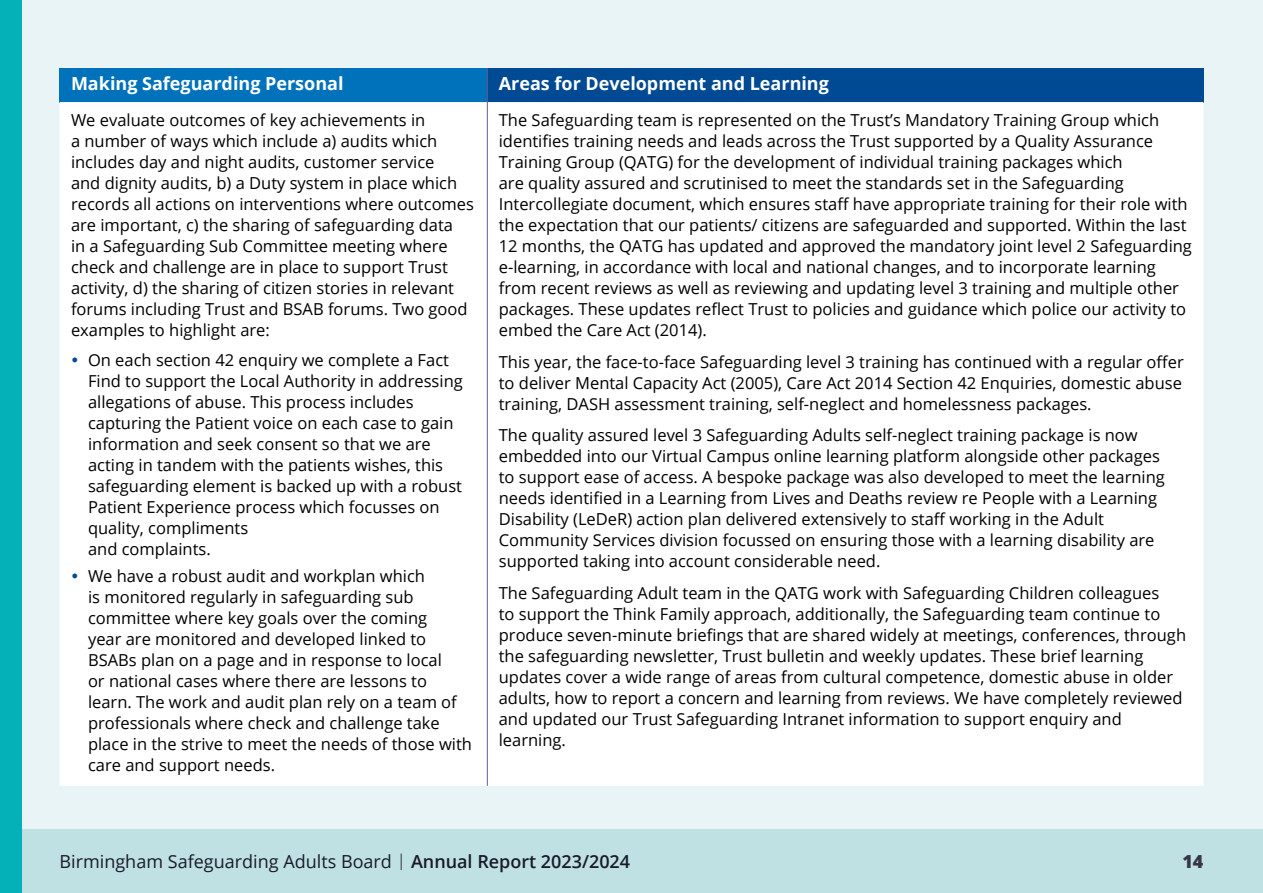
<style>
.page{position:relative;width:1263px;height:893px;background:#e8f4f6}
.page>*{position:absolute;margin:0;border:0;box-sizing:border-box;transform-origin:0 0}
.BODY_11pt_Regular{font:700 18px "Open Sans";color:#fff}
.t1{font:18px "Open Sans";color:#1a1a29}
.t2{font:800 18px "Open Sans";color:#383646}
.Body_P_11pt_Regular{font:16.5px/21px "Open Sans";color:#000}
.s1{color:#004a93}
.s2{font-weight:300;font-size:16.2px}
.s3{font-weight:600}
</style>
<div class="page">
<div style="left:0;top:829px;width:1263px;height:64px;background:#bfe1e4"></div>
<div style="left:0;top:0;width:21px;height:893px;background:#04b1b9"></div>
<div style="left:60px;top:68px;width:427px;height:34px;background:#0072bb"></div>
<div style="left:487px;top:68px;width:716px;height:34px;background:#004a93"></div>
<div style="left:60px;top:102px;width:1143px;height:684px;background:#fff"></div>
<hr style="left:487px;top:102px;width:1px;height:684px;background:#655c97">
<hr style="left:487px;top:68px;width:1px;height:34px;background:#655c97">
<p class="BODY_11pt_Regular" style="left:71px;top:71px;width:274px">Making Safeguarding Personal</p>
<p class="BODY_11pt_Regular" style="left:499px;top:71px;width:332px">Areas for Development and Learning</p>
<p class="Body_P_11pt_Regular" style="left:71px;top:109px;width:405px">We evaluate outcomes of key achievements in<br>a number of ways which include a) audits which includes day and night audits, customer service<br>and dignity audits, b) a Duty system in place which records all actions on interventions where outcomes are important, c) the sharing of safeguarding data<br>in a Safeguarding Sub Committee meeting where check and challenge are in place to support Trust activity, d) the sharing of citizen stories in relevant forums including Trust and BSAB forums. Two good examples to highlight are:</p>
<p class="Body_P_11pt_Regular" style="left:88px;top:349px;width:376px;text-indent:-17px"><span class="s1">•</span> On each section 42 enquiry we complete a Fact Find to support the Local Authority in addressing allegations of abuse. This process includes capturing the Patient voice on each case to gain information and seek consent so that we are acting in tandem with the patients wishes, this safeguarding element is backed up with a robust Patient Experience process which focusses on quality, compliments<br>and complaints.</p>
<p class="Body_P_11pt_Regular" style="left:88px;top:565px;width:386px;text-indent:-17px"><span class="s1">•</span> We have a robust audit and workplan which<br>is monitored regularly in safeguarding sub committee where key goals over the coming<br>year are monitored and developed linked to BSABs plan on a page and in response to local<br>or national cases where there are lessons to learn. The work and audit plan rely on a team of professionals where check and challenge take place in the strive to meet the needs of those with care and support needs.</p>
<p class="Body_P_11pt_Regular" style="left:499px;top:109px;width:695px">The Safeguarding team is represented on the Trust’s Mandatory Training Group which identifies training needs and leads across the Trust supported by a Quality Assurance Training Group (QATG) for the development of individual training packages which<br>are quality assured and scrutinised to meet the standards set in the Safeguarding Intercollegiate document, which ensures staff have appropriate training for their role with the expectation that our patients/ citizens are safeguarded and supported. Within the last 12 months, the QATG has updated and approved the mandatory joint level 2 Safeguarding e-learning, in accordance with local and national changes, and to incorporate learning from recent reviews as well as reviewing and updating level 3 training and multiple other packages. These updates reflect Trust to policies and guidance which police our activity to embed the Care Act (2014).</p>
<p class="Body_P_11pt_Regular" style="left:499px;top:351px;width:686px;text-align:justify">This year, the face-to-face Safeguarding level 3 training has continued with a regular offer to deliver Mental Capacity Act (2005), Care Act 2014 Section 42 Enquiries, domestic abuse training, DASH assessment training, self-neglect and homelessness packages.</p>
<p class="Body_P_11pt_Regular" style="left:499px;top:424px;width:668px">The quality assured level 3 Safeguarding Adults self-neglect training package is now embedded into our Virtual Campus online learning platform alongside other packages to support ease of access. A bespoke package was also developed to meet the learning needs identified in a Learning from Lives and Deaths review re People with a Learning Disability (LeDeR) action plan delivered extensively to staff working in the Adult Community Services division focussed on ensuring those with a learning disability are supported taking into account considerable need.</p>
<p class="Body_P_11pt_Regular" style="left:499px;top:582px;width:689px">The Safeguarding Adult team in the QATG work with Safeguarding Children colleagues<br>to support the Think Family approach, additionally, the Safeguarding team continue to produce seven-minute briefings that are shared widely at meetings, conferences, through the safeguarding newsletter, Trust bulletin and weekly updates. These brief learning updates cover a wide range of areas from cultural competence, domestic abuse in older adults, how to report a concern and learning from reviews. We have completely reviewed and updated our Trust Safeguarding Intranet information to support enquiry and learning.</p>
<p class="t1" style="left:60px;top:849px;width:572px">Birmingham Safeguarding Adults Board <span class="s2">|</span> <span class="s3">Annual Report 2023/2024</span></p>
<p class="t2" style="left:1182px;top:848px;width:23px">14</p>
</div>
